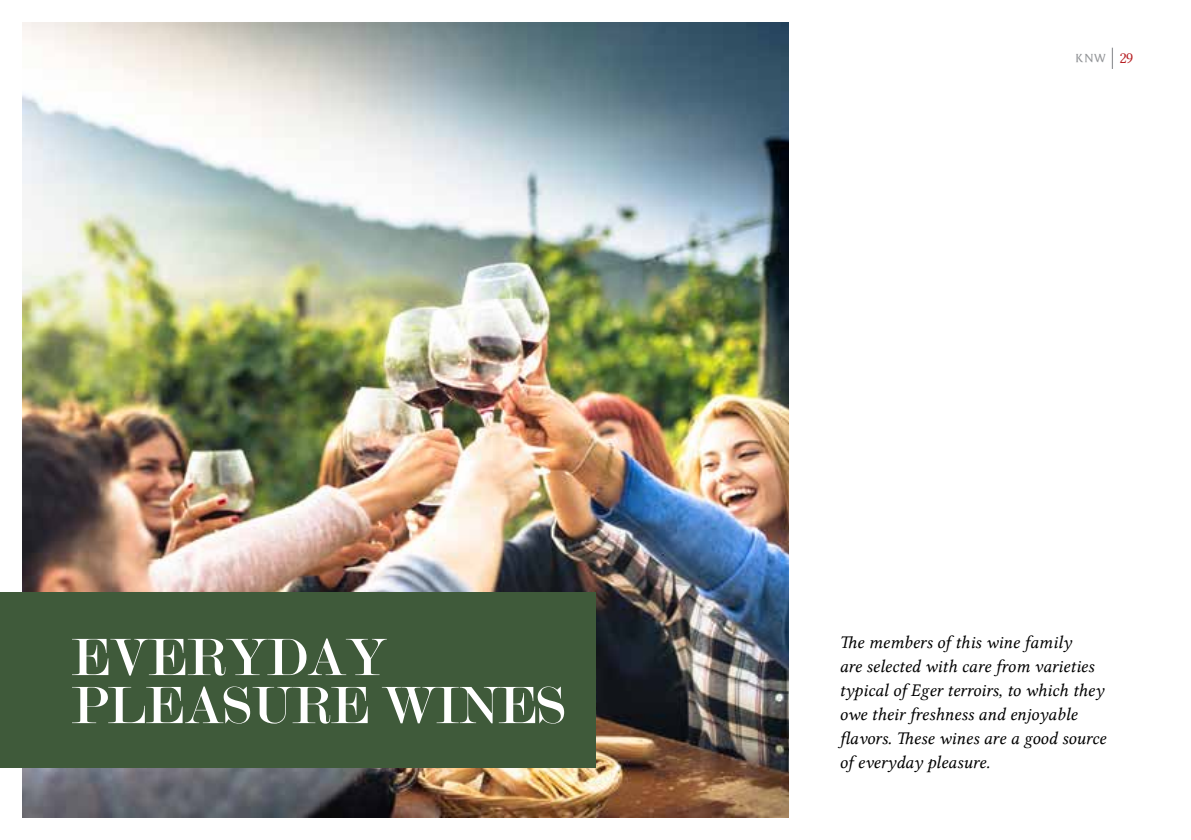
<style>
.page{position:relative;width:1191px;height:840px;background:#fff}
.page>*{position:absolute;margin:0;border:0;box-sizing:border-box;transform-origin:0 0}
.t1{font:56px/48px "Modern";color:#fff}
.t2{font:18px/24px "Lin Libertine I";color:#000}
.t3{font:12px "Friz Quadrata PFL";color:#939598}
.s1{font-family:"Lin Libertine";font-size:16px;color:#b61d22}
</style>
<div class="page">
<hr style="left:1111px;top:48px;width:2px;height:21px;background:#939598">
<img style="left:23px;top:23px;width:765px;height:793px">
<div style="left:0;top:592px;width:595px;height:175px;background:#3f5a3a"></div>
<p class="t3" style="left:1075px;top:51px;width:59px">KNW <span class="s1">29</span></p>
<h1 class="t1" style="left:71px;top:633px;width:496px">EVERYDAY<br>PLEASURE WINES</h1>
<p class="t2" style="left:839px;top:630px;width:268px">The members of this wine family<br>are selected with care from varieties typical of Eger terroirs, to which they owe their freshness and enjoyable flavors. These wines are a good source of everyday pleasure.</p>
</div>
